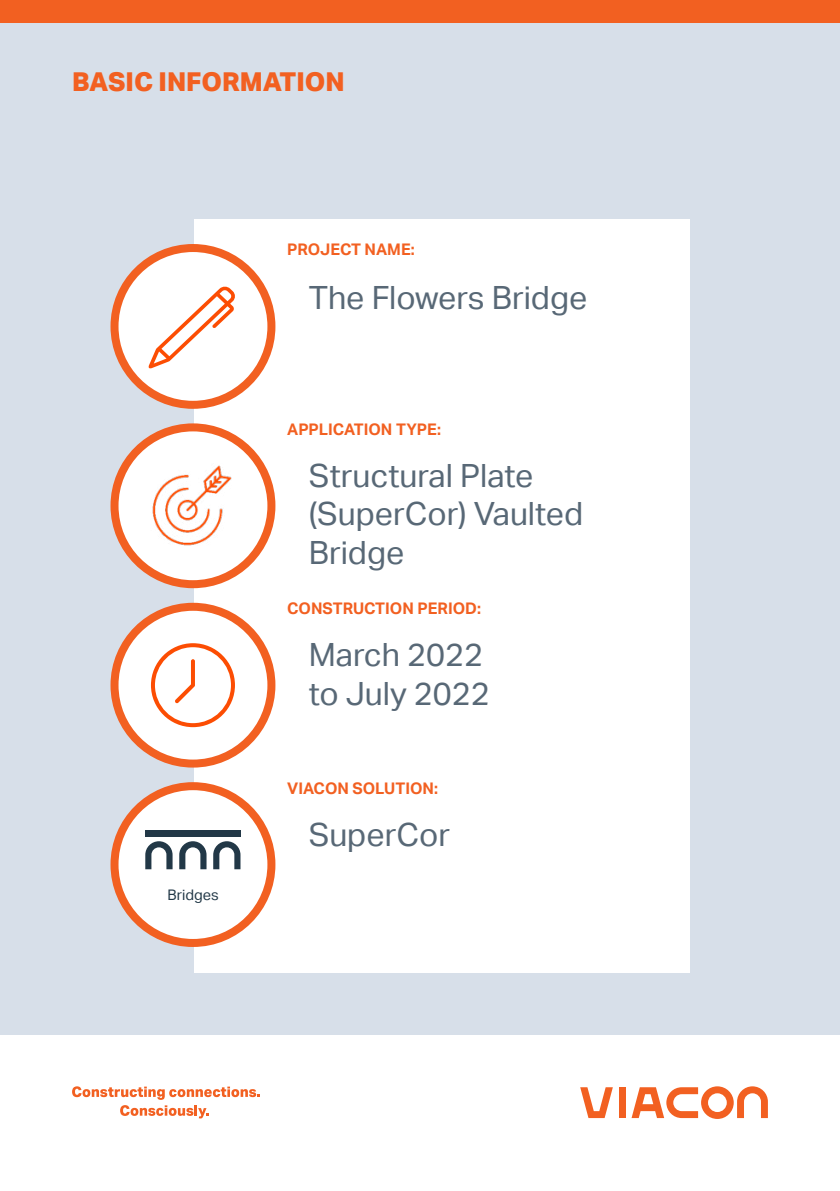
<style>
.page{position:relative;width:840px;height:1191px;background:#fff}
.page>*{position:absolute;margin:0;border:0;box-sizing:border-box;transform-origin:0 0}
.t1{font:32px/38.4px "Aktiv Grotesk";color:#586876}
.t2{font:800 26px "Aktiv Grotesk";color:#f26021}
.t3{font:700 16px "Aktiv Grotesk";color:#f26021}
.t4{font:14.6px "Aktiv Grotesk";color:#223847}
</style>
<div class="page">
<div style="left:0;top:0;width:839px;height:1035px;background:#d7dfe9"></div>
<div style="left:0;top:0;width:839px;height:23px;background:#f26021"></div>
<div style="left:618px;top:1087px;width:7px;height:31px;background:#f26021"></div>
<svg style="left:580px;top:1087px;width:32px;height:31px"></svg>
<svg style="left:631px;top:1086px;width:136px;height:33px"></svg>
<svg style="left:72px;top:1086px;width:187px;height:13px"></svg>
<svg style="left:120px;top:1105px;width:88px;height:13px"></svg>
<div style="left:194px;top:219px;width:494px;height:753px;background:#fff"></div>
<div style="left:114px;top:248px;width:157px;height:157px;background:#fff;border-radius:50%"></div>
<div style="left:110px;top:244px;width:165px;height:165px;border:8px solid #f26021;border-radius:50%"></div>
<svg style="left:114px;top:427px;width:157px;height:157px"></svg>
<div style="left:110px;top:423px;width:165px;height:165px;border:8px solid #f26021;border-radius:50%"></div>
<div style="left:114px;top:607px;width:157px;height:156px;background:#fff;border-radius:50%"></div>
<div style="left:110px;top:603px;width:165px;height:164px;border:8px solid #f26021;border-radius:50%"></div>
<div style="left:114px;top:786px;width:157px;height:157px;background:#fff;border-radius:50%"></div>
<div style="left:110px;top:782px;width:165px;height:165px;border:8px solid #f26021;border-radius:50%"></div>
<svg style="left:151px;top:643px;width:84px;height:84px"></svg>
<svg style="left:148px;top:286px;width:87px;height:83px"></svg>
<img style="left:143px;top:457px;width:97px;height:97px">
<div style="left:145px;top:830px;width:95px;height:7px;background:#223847"></div>
<svg style="left:145px;top:841px;width:27px;height:28px"></svg>
<svg style="left:179px;top:841px;width:27px;height:28px"></svg>
<svg style="left:213px;top:841px;width:27px;height:28px"></svg>
<p class="t2" style="left:72px;top:66px;width:274px">BASIC INFORMATION</p>
<p class="t3" style="left:287px;top:240px;width:129px">PROJECT NAME:</p>
<p class="t1" style="left:308px;top:278px;width:280px">The Flowers Bridge</p>
<p class="t3" style="left:287px;top:420px;width:155px">APPLICATION TYPE:</p>
<p class="t1" style="left:308px;top:456px;width:276px">Structural Plate (SuperCor) Vaulted<br>Bridge</p>
<p class="t3" style="left:287px;top:599px;width:195px">CONSTRUCTION PERIOD:</p>
<p class="t1" style="left:308px;top:636px;width:182px">March 2022 to July 2022</p>
<p class="t3" style="left:287px;top:778px;width:152px">VIACON SOLUTION:</p>
<p class="t4" style="left:167px;top:886px;width:53px">Bridges</p>
<p class="t1" style="left:308px;top:815px;width:143px">SuperCor</p>
</div>
